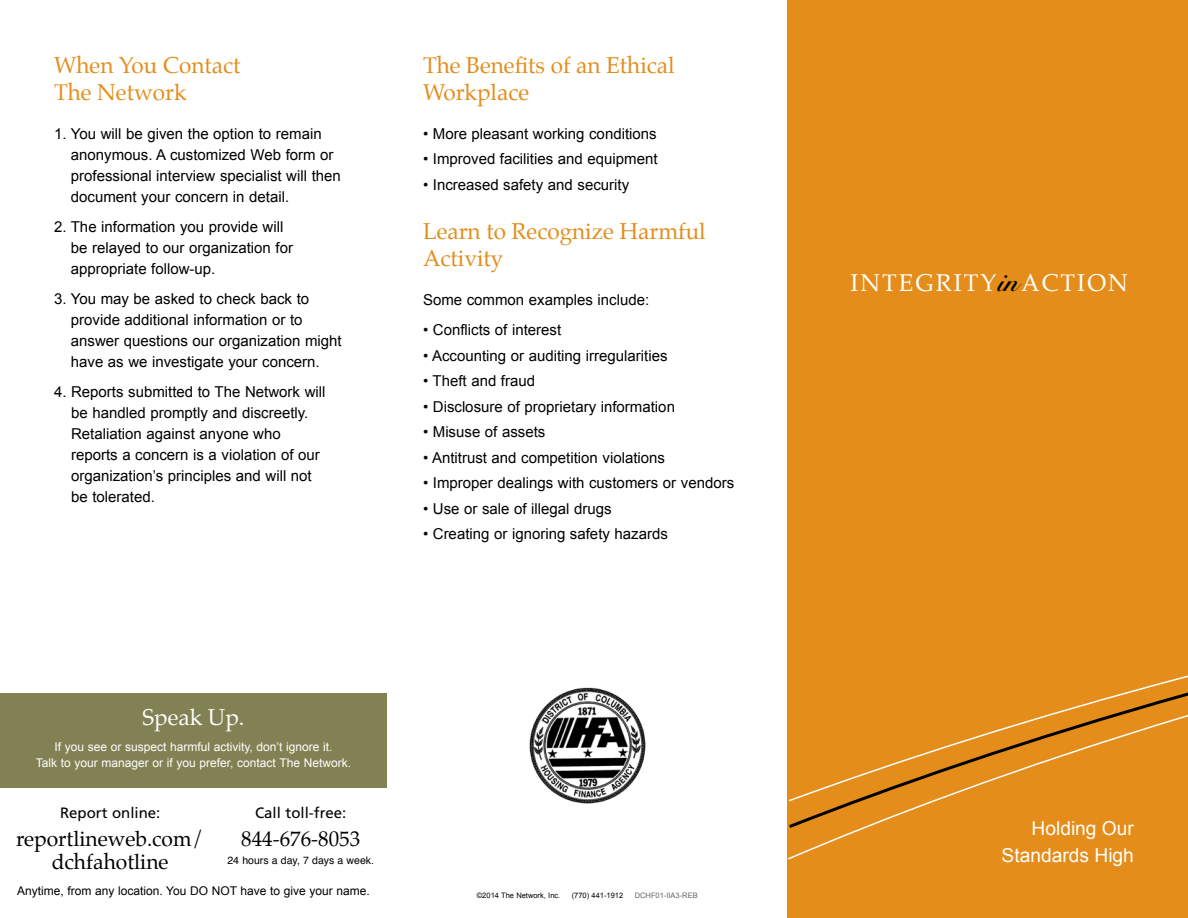
<style>
.page{position:relative;width:1188px;height:918px;background:#fff}
.page>*{position:absolute;margin:0;border:0;box-sizing:border-box;transform-origin:0 0}
.t1{font:27.6px "Snell Roundhand Bold Script";color:#000}
.t2{font:23.85px "Palatino";letter-spacing:.085em;color:#fff}
.t3{font:22.5px/27px "Palatino";color:#e48d1a}
.t4{font:22.5px "Palatino";color:#fff}
.t5{font:21px/22.5px "Palatino";color:#000;text-align:center}
.t6{font:19.2px/27px "Arial";color:#fff;text-align:right}
.t7{font:15px/21px "Arial";color:#000}
.t8{font:15px "Frutiger";color:#000}
.t9{font:12px/16.5px "Arial";color:#fff;text-align:center}
.t10{font:12px "Arial";color:#000}
.t11{font:10.5px "Helvetica";color:#000}
.t12{font:7.5px "Arial";color:#000}
.t13{font:7.5px "Arial";color:#636466}
</style>
<div class="page">
<div style="left:0;top:693px;width:387px;height:95px;background:#818154"></div>
<div style="left:788px;top:0;width:400px;height:918px;background:#e48d1a"></div>
<svg style="left:787px;top:690px;width:401px;height:140px"></svg>
<img style="left:529px;top:687px;width:117px;height:117px">
<h3 class="t3" style="left:54px;top:51px;width:188px">When You Contact<br>The Network</h3>
<p class="t7" style="left:71px;top:123px;width:272px;text-indent:-17px">1. You will be given the option to remain anonymous. A customized Web form or professional interview specialist will then document your concern in detail.</p>
<p class="t7" style="left:71px;top:216px;width:224px;text-indent:-17px">2. The information you provide will be relayed to our organization for appropriate follow-up.</p>
<p class="t7" style="left:71px;top:288px;width:272px;text-indent:-17px">3. You may be asked to check back to provide additional information or to answer questions our organization might have as we investigate your concern.</p>
<p class="t7" style="left:71px;top:381px;width:256px;text-indent:-17px">4. Reports submitted to The Network will be handled promptly and discreetly.<br>Retaliation against anyone who reports a concern is a violation of our organization’s principles and will not be tolerated.</p>
<h3 class="t3" style="left:423px;top:51px;width:253px">The Benefits of an Ethical<br>Workplace</h3>
<p class="t7" style="left:423px;top:123px;width:235px">• More pleasant working conditions</p>
<p class="t7" style="left:423px;top:148px;width:236px">• Improved facilities and equipment</p>
<p class="t7" style="left:423px;top:174px;width:208px">• Increased safety and security</p>
<h3 class="t3" style="left:423px;top:218px;width:284px">Learn to Recognize Harmful<br>Activity</h3>
<p class="t7" style="left:423px;top:289px;width:228px">Some common examples include:</p>
<p class="t7" style="left:423px;top:319px;width:140px">• Conflicts of interest</p>
<p class="t7" style="left:423px;top:345px;width:246px">• Accounting or auditing irregularities</p>
<p class="t7" style="left:423px;top:370px;width:114px">• Theft and fraud</p>
<p class="t7" style="left:423px;top:396px;width:254px">• Disclosure of proprietary information</p>
<p class="t7" style="left:423px;top:421px;width:124px">• Misuse of assets</p>
<p class="t7" style="left:423px;top:447px;width:244px">• Antitrust and competition violations</p>
<p class="t7" style="left:423px;top:472px;width:313px">• Improper dealings with customers or vendors</p>
<p class="t7" style="left:423px;top:498px;width:190px">• Use or sale of illegal drugs</p>
<p class="t7" style="left:423px;top:523px;width:246px">• Creating or ignoring safety hazards</p>
<h3 class="t4" style="left:142px;top:699px;width:104px">Speak Up.</h3>
<p class="t9" style="left:36px;top:738px;width:317px">If you see or suspect harmful activity, don’t ignore it.<br>Talk to your manager or if you prefer, contact The Network.</p>
<p class="t8" style="left:60px;top:804px;width:102px">Report online:</p>
<h3 class="t5" style="left:16px;top:828px;width:190px">reportlineweb.com/ dchfahotline</h3>
<p class="t8" style="left:255px;top:804px;width:93px">Call toll-free:</p>
<h3 class="t5" style="left:241px;top:828px;width:120px">844-676-8053</h3>
<p class="t11" style="left:227px;top:852px;width:148px">24 hours a day, 7 days a week.</p>
<p class="t10" style="left:17px;top:883px;width:354px">Anytime, from any location. You DO NOT have to give your name.</p>
<p class="t12" style="left:477px;top:890px;width:85px">©2014 The Network, Inc.</p>
<p class="t12" style="left:572px;top:890px;width:53px">(770) 441-1912</p>
<p class="t13" style="left:635px;top:890px;width:64px">DCHF01-IIA3-REB</p>
<h2 class="t2" style="left:850px;top:263px;width:279px">INTEGRITY ACTION</h2>
<h1 class="t1" style="left:998px;top:265px;width:22px">in</h1>
<p class="t6" style="left:1002px;top:815px;width:134px">Holding Our<br>Standards High</p>
</div>
